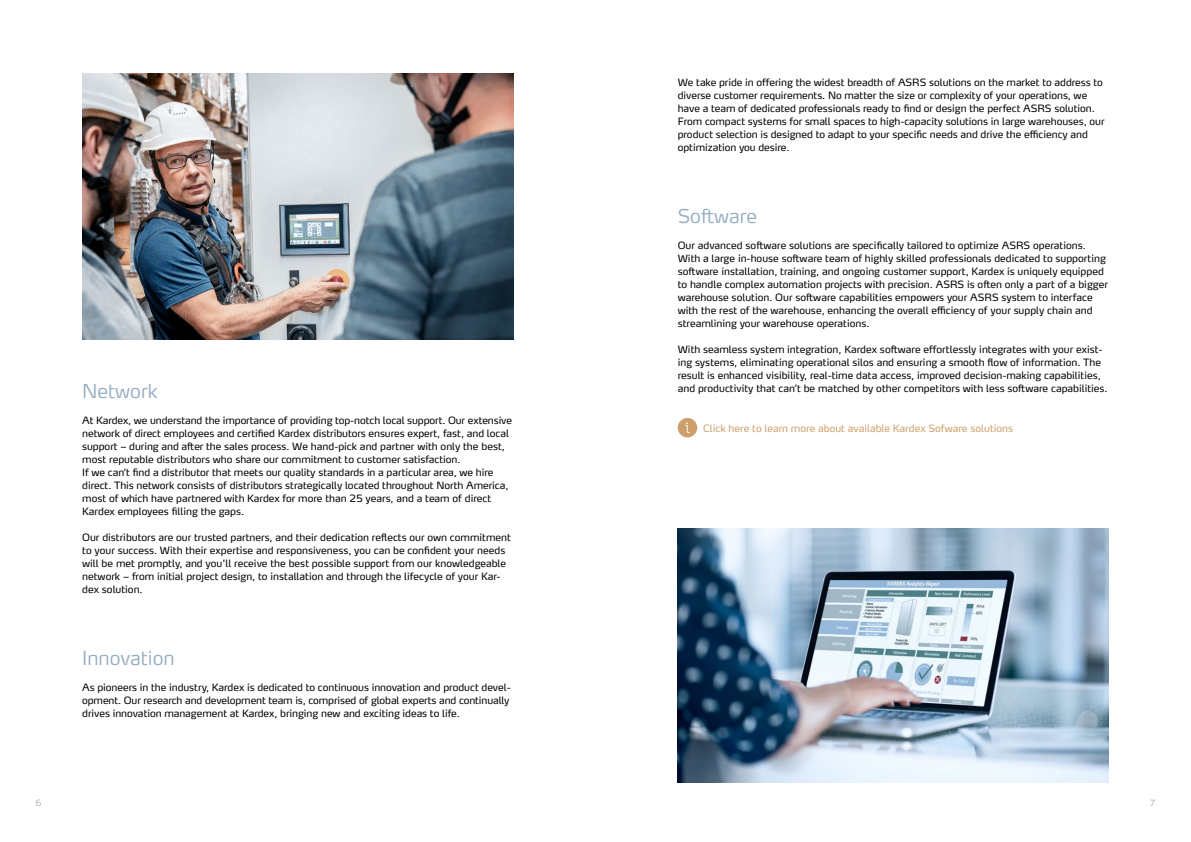
<style>
.page{position:relative;width:1191px;height:842px;background:#fff}
.page>*{position:absolute;margin:0;border:0;box-sizing:border-box;transform-origin:0 0}
.t1{font:300 19px "Max Pro";color:#96aec2}
.t2{font:10px/13px "Max Pro";color:#000}
.t3{font:10px "Max Pro";color:#ce9f6b}
.t4{font:300 8.5px "Max Pro";color:#a8aca9}
</style>
<div class="page">
<img style="left:82px;top:73px;width:431px;height:267px">
<img style="left:677px;top:528px;width:431px;height:254px">
<div style="left:677px;top:418px;width:20px;height:19px;background:#ce9f6b;border-radius:50%"></div>
<svg style="left:685px;top:422px;width:5px;height:11px"></svg>
<h1 class="t1" style="left:82px;top:375px;width:77px">Network</h1>
<p class="t2" style="left:82px;top:413px;width:431px">At Kardex, we understand the importance of providing top-notch local support. Our extensive network of direct employees and certified Kardex distributors ensures expert, fast, and local support – during and after the sales process. We hand-pick and partner with only the best, most reputable distributors who share our commitment to customer satisfaction.<br>If we can’t find a distributor that meets our quality standards in a particular area, we hire direct. This network consists of distributors strategically located throughout North America, most of which have partnered with Kardex for more than 25 years, and a team of direct Kardex employees filling the gaps.</p>
<p class="t2" style="left:82px;top:530px;width:430px">Our distributors are our trusted partners, and their dedication reflects our own commitment to your success. With their expertise and responsiveness, you can be confident your needs will be met promptly, and you'll receive the best possible support from our knowledgeable network – from initial project design, to installation and through the lifecycle of your Kar&shy;dex solution.</p>
<h1 class="t1" style="left:82px;top:642px;width:94px">Innovation</h1>
<p class="t2" style="left:82px;top:680px;width:430px;text-align:justify">As pioneers in the industry, Kardex is dedicated to continuous innovation and product devel&shy;opment. Our research and development team is, comprised of global experts and continually drives innovation management at Kardex, bringing new and exciting ideas to life.</p>
<p class="t2" style="left:677px;top:75px;width:428px">We take pride in offering the widest breadth of ASRS solutions on the market to address to diverse customer requirements. No matter the size or complexity of your operations, we have a team of dedicated professionals ready to find or design the perfect ASRS solution.<br>From compact systems for small spaces to high-capacity solutions in large warehouses, our product selection is designed to adapt to your specific needs and drive the efficiency and optimization you desire.</p>
<h1 class="t1" style="left:677px;top:200px;width:81px">Software</h1>
<p class="t2" style="left:677px;top:238px;width:432px">Our advanced software solutions are specifically tailored to optimize ASRS operations.<br>With a large in-house software team of highly skilled professionals dedicated to supporting software installation, training, and ongoing customer support, Kardex is uniquely equipped to handle complex automation projects with precision. ASRS is often only a part of a bigger warehouse solution. Our software capabilities empowers your ASRS system to interface with the rest of the warehouse, enhancing the overall efficiency of your supply chain and streamlining your warehouse operations.</p>
<p class="t2" style="left:677px;top:342px;width:431px">With seamless system integration, Kardex software effortlessly integrates with your exist&shy;ing systems, eliminating operational silos and ensuring a smooth flow of information. The result is enhanced visibility, real-time data access, improved decision-making capabilities, and productivity that can’t be matched by other competitors with less software capabilities.</p>
<p class="t3" style="left:703px;top:419px;width:311px">Click here to learn more about available Kardex Sofware solutions</p>
<p class="t4" style="left:36px;top:796px;width:7px">6</p>
<p class="t4" style="left:1150px;top:796px;width:7px">7</p>
</div>
